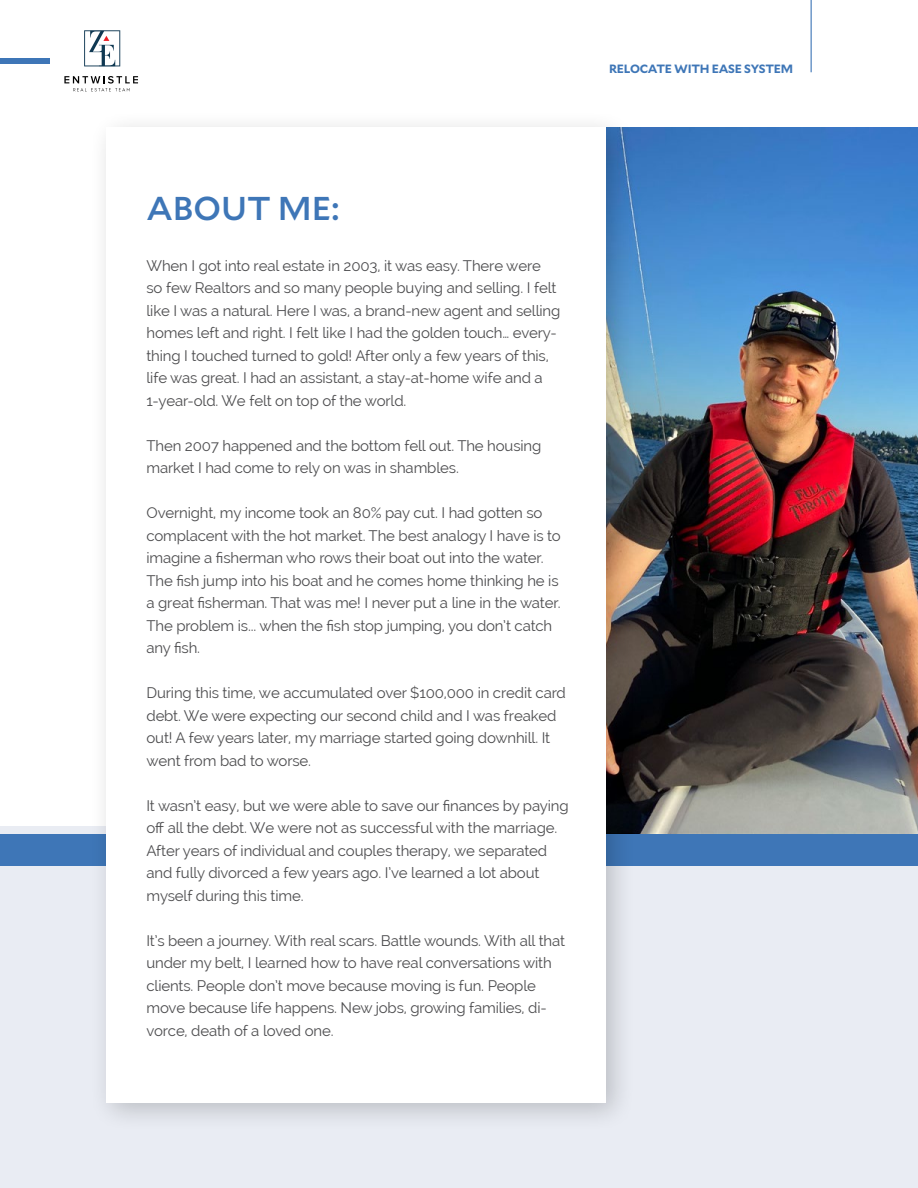
<style>
.page{position:relative;width:918px;height:1188px;background:#fff}
.page>*{position:absolute;margin:0;border:0;box-sizing:border-box;transform-origin:0 0}
.t1{font:500 33px "Mallory";color:#3e76b7}
.t2{font:15px/22.5px "Raleway";letter-spacing:-.01em;color:#4d4d4f}
.t3{font:700 12px "Mallory";letter-spacing:-.02em;color:#3e76b7}
</style>
<div class="page">
<hr style="left:811px;top:0;width:1px;height:72px;background:#3e76b7">
<div style="left:0;top:58px;width:49px;height:5px;background:#3e76b7"></div>
<svg style="left:84px;top:30px;width:36px;height:36px"></svg>
<svg style="left:64px;top:76px;width:74px;height:15px"></svg>
<div style="left:0;top:827px;width:918px;height:361px;background:#e9ecf3"></div>
<img style="left:636px;top:128px;width:282px;height:705px">
<div style="left:0;top:834px;width:918px;height:31px;background:#3e76b7"></div>
<div style="left:89px;top:110px;width:547px;height:1023px;background:#000;opacity:.2"></div>
<div style="left:106px;top:128px;width:500px;height:975px;background:#fff"></div>
<p class="t3" style="left:609px;top:59px;width:185px">RELOCATE WITH EASE SYSTEM</p>
<h1 class="t1" style="left:146px;top:184px;width:194px">ABOUT ME:</h1>
<p class="t2" style="left:146px;top:254px;width:415px">When I got into real estate in 2003, it was easy. There were so few Realtors and so many people buying and selling. I felt like I was a natural. Here I was, a brand-new agent and selling homes left and right. I felt like I had the golden touch… every&shy;thing I touched turned to gold! After only a few years of this, life was great. I had an assistant, a stay-at-home wife and a 1-year-old. We felt on top of the world.</p>
<p class="t2" style="left:146px;top:434px;width:396px">Then 2007 happened and the bottom fell out. The housing market I had come to rely on was in shambles.</p>
<p class="t2" style="left:146px;top:502px;width:416px">Overnight, my income took an 80% pay cut. I had gotten so complacent with the hot market. The best analogy I have is to imagine a fisherman who rows their boat out into the water.<br>The fish jump into his boat and he comes home thinking he is a great fisherman. That was me! I never put a line in the water.<br>The problem is... when the fish stop jumping, you don’t catch any fish.</p>
<p class="t2" style="left:146px;top:682px;width:421px">During this time, we accumulated over $100,000 in credit card debt. We were expecting our second child and I was freaked out! A few years later, my marriage started going downhill. It went from bad to worse.</p>
<p class="t2" style="left:146px;top:794px;width:424px">It wasn’t easy, but we were able to save our finances by paying off all the debt. We were not as successful with the marriage.<br>After years of individual and couples therapy, we separated and fully divorced a few years ago. I’ve learned a lot about myself during this time.</p>
<p class="t2" style="left:146px;top:929px;width:420px">It’s been a journey. With real scars. Battle wounds. With all that under my belt, I learned how to have real conversations with clients. People don’t move because moving is fun. People move because life happens. New jobs, growing families, di&shy;vorce, death of a loved one.</p>
</div>
